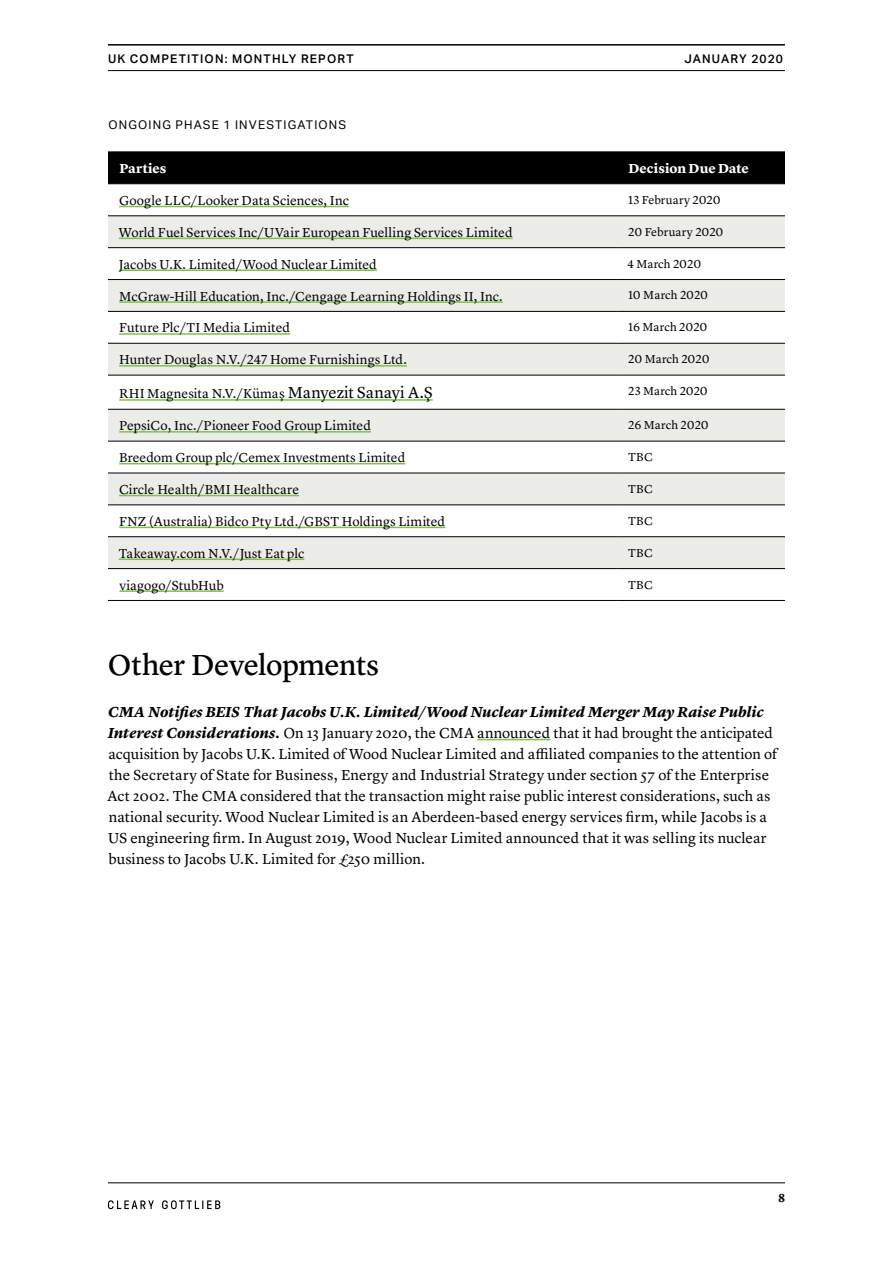
<style>
.page{position:relative;width:893px;height:1263px;background:#fff}
.page>*{position:absolute;margin:0;border:0;box-sizing:border-box;transform-origin:0 0}
.t1{font:30px "Lyon Text Regular No.2";letter-spacing:-.02em;color:#000}
.t2{font:15px/21px "Lyon Text";letter-spacing:.005em;color:#000}
.t3{font:13.5px "Lyon Text";letter-spacing:.005em;color:#000}
.t4{font:700 13.5px "Lyon Text";letter-spacing:.005em;color:#fff}
.t5{font:12px "Lyon Text";letter-spacing:.01em;color:#000}
.t6{font:500 12px "Aktiv Grotesk";letter-spacing:.1em;color:#000}
.t7{font:12px "Aktiv Grotesk";letter-spacing:.1em;color:#000}
.t8{font:700 12px "Lyon Text";color:#000}
.s1{font-size:16.5px}
.s2{font-weight:700;font-style:italic}
</style>
<div class="page">
<hr style="left:108px;top:44px;width:677px;height:2px;background:#000">
<hr style="left:108px;top:70px;width:677px;height:1px;background:#000">
<hr style="left:108px;top:1182px;width:677px;height:1px;background:#000">
<svg style="left:108px;top:1200px;width:46px;height:9px"></svg>
<svg style="left:162px;top:1200px;width:58px;height:9px"></svg>
<hr style="left:477px;top:739px;width:73px;height:1px;background:#80c342">
<div style="left:108px;top:153px;width:677px;height:30px;background:#000"></div>
<div style="left:108px;top:217px;width:677px;height:30px;background:#ecece9"></div>
<svg style="left:108px;top:248px;width:677px;height:352px"></svg>
<hr style="left:617px;top:216px;width:168px;height:1px;background:#000">
<hr style="left:108px;top:247px;width:509px;height:1px;background:#000">
<hr style="left:617px;top:247px;width:168px;height:1px;background:#000">
<hr style="left:108px;top:279px;width:509px;height:1px;background:#000">
<hr style="left:617px;top:279px;width:168px;height:1px;background:#000">
<hr style="left:108px;top:311px;width:509px;height:1px;background:#000">
<hr style="left:617px;top:311px;width:168px;height:1px;background:#000">
<hr style="left:108px;top:343px;width:509px;height:1px;background:#000">
<hr style="left:617px;top:343px;width:168px;height:1px;background:#000">
<hr style="left:108px;top:375px;width:509px;height:1px;background:#000">
<hr style="left:617px;top:375px;width:168px;height:1px;background:#000">
<hr style="left:108px;top:409px;width:509px;height:1px;background:#000">
<hr style="left:617px;top:409px;width:168px;height:1px;background:#000">
<hr style="left:108px;top:441px;width:509px;height:1px;background:#000">
<hr style="left:617px;top:441px;width:168px;height:1px;background:#000">
<hr style="left:108px;top:473px;width:509px;height:1px;background:#000">
<hr style="left:617px;top:473px;width:168px;height:1px;background:#000">
<hr style="left:108px;top:505px;width:509px;height:1px;background:#000">
<hr style="left:617px;top:505px;width:168px;height:1px;background:#000">
<hr style="left:108px;top:536px;width:509px;height:1px;background:#000">
<hr style="left:617px;top:536px;width:168px;height:1px;background:#000">
<hr style="left:108px;top:568px;width:509px;height:1px;background:#000">
<hr style="left:617px;top:568px;width:168px;height:1px;background:#000">
<hr style="left:108px;top:600px;width:509px;height:1px;background:#000">
<hr style="left:617px;top:600px;width:168px;height:1px;background:#000">
<hr style="left:617px;top:152px;width:168px;height:1px;background:#000">
<hr style="left:617px;top:183px;width:168px;height:1px;background:#000">
<hr style="left:108px;top:152px;width:509px;height:1px;background:#000">
<hr style="left:108px;top:183px;width:509px;height:1px;background:#000">
<hr style="left:108px;top:216px;width:509px;height:1px;background:#000">
<hr style="left:119px;top:206px;width:230px;height:1px;background:#80c342">
<hr style="left:119px;top:238px;width:394px;height:1px;background:#80c342">
<hr style="left:119px;top:269px;width:258px;height:2px;background:#80c342">
<hr style="left:119px;top:301px;width:384px;height:2px;background:#80c342">
<hr style="left:119px;top:333px;width:171px;height:2px;background:#80c342">
<hr style="left:119px;top:365px;width:288px;height:2px;background:#80c342">
<hr style="left:119px;top:399px;width:314px;height:2px;background:#80c342">
<hr style="left:119px;top:431px;width:252px;height:2px;background:#80c342">
<hr style="left:119px;top:463px;width:286px;height:1px;background:#80c342">
<hr style="left:119px;top:495px;width:180px;height:1px;background:#80c342">
<hr style="left:119px;top:527px;width:326px;height:1px;background:#80c342">
<hr style="left:119px;top:558px;width:185px;height:2px;background:#80c342">
<hr style="left:119px;top:590px;width:105px;height:2px;background:#80c342">
<p class="t6" style="left:108px;top:51px;width:247px">UK COMPETITION: MONTHLY REPORT</p>
<p class="t6" style="left:684px;top:51px;width:100px">JANUARY 2020</p>
<p class="t7" style="left:109px;top:118px;width:239px">ONGOING PHASE 1 INVESTIGATIONS</p>
<p class="t4" style="left:119px;top:158px;width:49px">Parties</p>
<p class="t4" style="left:628px;top:158px;width:122px">Decision Due Date</p>
<p class="t3" style="left:119px;top:190px;width:231px">Google LLC/Looker Data Sciences, Inc</p>
<p class="t5" style="left:628px;top:191px;width:94px">13 February 2020</p>
<p class="t3" style="left:119px;top:222px;width:395px">World Fuel Services Inc/UVair European Fuelling Services Limited</p>
<p class="t5" style="left:628px;top:223px;width:97px">20 February 2020</p>
<p class="t3" style="left:119px;top:254px;width:259px">Jacobs U.K. Limited/Wood Nuclear Limited</p>
<p class="t5" style="left:627px;top:254px;width:76px">4 March 2020</p>
<p class="t3" style="left:119px;top:286px;width:385px">McGraw-Hill Education, Inc./Cengage Learning Holdings II, Inc.</p>
<p class="t5" style="left:628px;top:286px;width:82px">10 March 2020</p>
<p class="t3" style="left:119px;top:318px;width:173px">Future Plc/TI Media Limited</p>
<p class="t5" style="left:628px;top:318px;width:81px">16 March 2020</p>
<p class="t3" style="left:119px;top:349px;width:289px">Hunter Douglas N.V./247 Home Furnishings Ltd.</p>
<p class="t5" style="left:628px;top:350px;width:83px">20 March 2020</p>
<p class="t3" style="left:119px;top:384px;width:315px">RHI Magnesita N.V./Kümaş <span class="s1">Manyezit Sanayi A.Ş</span></p>
<p class="t5" style="left:628px;top:382px;width:81px">23 March 2020</p>
<p class="t3" style="left:119px;top:415px;width:253px">PepsiCo, Inc./Pioneer Food Group Limited</p>
<p class="t5" style="left:628px;top:416px;width:82px">26 March 2020</p>
<p class="t3" style="left:119px;top:447px;width:288px">Breedom Group plc/Cemex Investments Limited</p>
<p class="t5" style="left:628px;top:448px;width:26px">TBC</p>
<p class="t3" style="left:119px;top:479px;width:181px">Circle Health/BMI Healthcare</p>
<p class="t5" style="left:628px;top:480px;width:26px">TBC</p>
<p class="t3" style="left:119px;top:511px;width:328px">FNZ (Australia) Bidco Pty Ltd./GBST Holdings Limited</p>
<p class="t5" style="left:628px;top:512px;width:26px">TBC</p>
<p class="t3" style="left:119px;top:543px;width:187px">Takeaway.com N.V./Just Eat plc</p>
<p class="t5" style="left:628px;top:543px;width:26px">TBC</p>
<p class="t3" style="left:119px;top:575px;width:106px">viagogo/StubHub</p>
<p class="t5" style="left:628px;top:575px;width:26px">TBC</p>
<h1 class="t1" style="left:108px;top:642px;width:273px">Other Developments</h1>
<p class="t2" style="left:107px;top:700px;width:671px"><span class="s2">CMA Notifies BEIS That Jacobs U.K. Limited/Wood Nuclear Limited Merger May Raise Public Interest Considerations.</span> On 13 January 2020, the CMA announced that it had brought the anticipated acquisition by Jacobs U.K. Limited of Wood Nuclear Limited and affiliated companies to the attention of the Secretary of State for Business, Energy and Industrial Strategy under section 57 of the Enterprise Act 2002. The CMA considered that the transaction might raise public interest considerations, such as national security. Wood Nuclear Limited is an Aberdeen-based energy services firm, while Jacobs is a US engineering firm. In August 2019, Wood Nuclear Limited announced that it was selling its nuclear business to Jacobs U.K. Limited for £250 million.</p>
<p class="t8" style="left:778px;top:1189px;width:8px">8</p>
</div>
